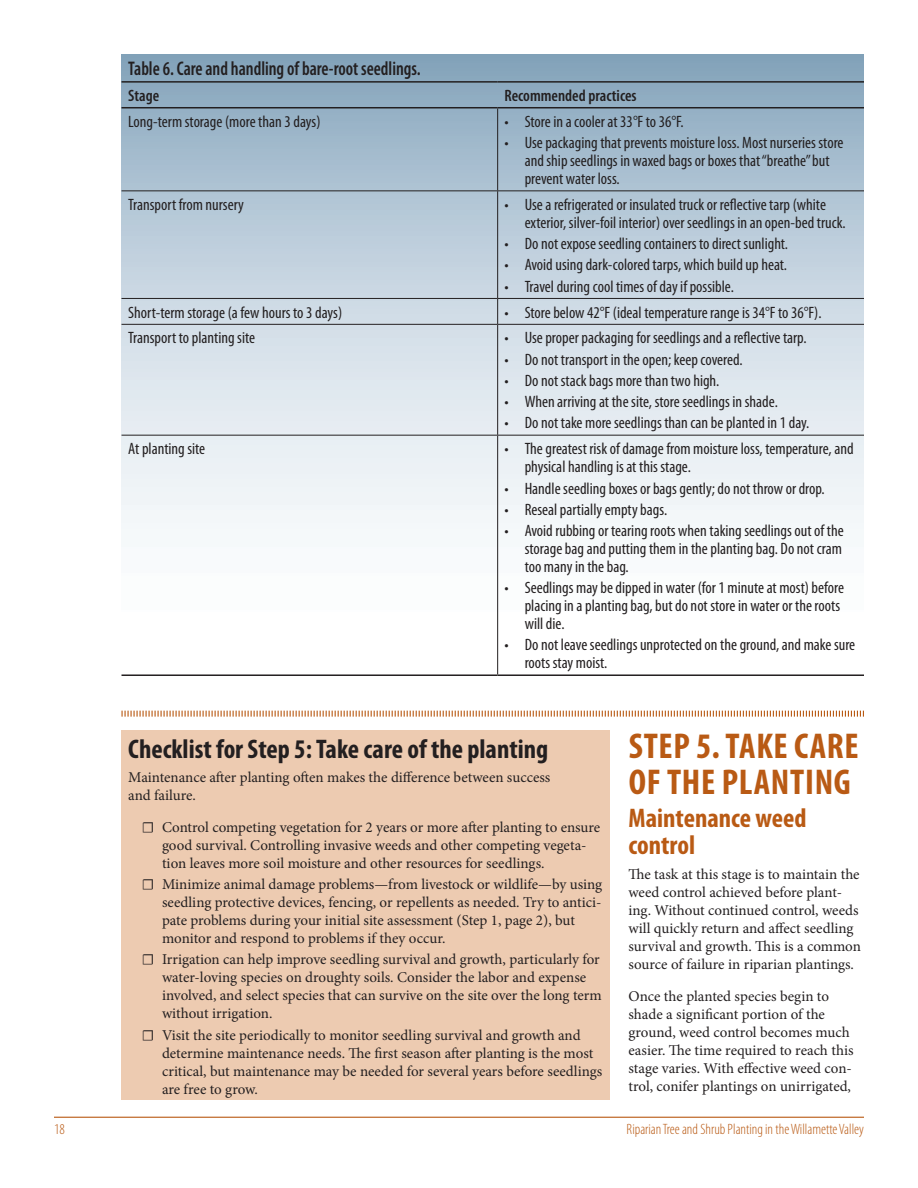
<style>
.page{position:relative;width:918px;height:1188px;background:#fff}
.page>*{position:absolute;margin:0;border:0;box-sizing:border-box;transform-origin:0 0}
.Heading_1{font:700 condensed 36px/36px "Myriad Pro";letter-spacing:.02em;color:#b95a14}
.Heading_box{font:700 condensed 27px "Myriad Pro";color:#231f20}
.Heading_2{font:700 condensed 27px/27px "Myriad Pro";color:#b95a14}
.table_head{font:600 condensed 19.8px "Myriad Pro";color:#231f20;scale:.91 1}
.Table_body_bullet{font:condensed 16.5px/18px "Myriad Pro";color:#231f20}
.table_body_left{font:condensed 16.5px "Myriad Pro";color:#231f20}
.table_col_head_left{font:600 condensed 16.5px "Myriad Pro";color:#231f20}
.checklist{font:15px/18px "Minion Pro";color:#231f20}
.body_text{font:15px/18px "Minion Pro";color:#231f20}
.t1{font:300 condensed 15px "Myriad Pro";color:#b95a14}
</style>
<div class="page">
<hr style="left:54px;top:1117px;width:810px;height:1px;background:#b95a14">
<svg style="left:122px;top:55px;width:742px;height:619px"></svg>
<hr style="left:122px;top:107px;width:376px;height:1px;background:#231f20">
<hr style="left:498px;top:107px;width:366px;height:1px;background:#231f20">
<hr style="left:122px;top:81px;width:376px;height:2px;background:#231f20">
<hr style="left:498px;top:81px;width:366px;height:2px;background:#231f20">
<hr style="left:497px;top:108px;width:1px;height:82px;background:#231f20">
<hr style="left:122px;top:190px;width:376px;height:1px;background:#231f20">
<hr style="left:498px;top:190px;width:366px;height:1px;background:#231f20">
<hr style="left:497px;top:191px;width:1px;height:107px;background:#231f20">
<hr style="left:122px;top:298px;width:376px;height:1px;background:#231f20">
<hr style="left:498px;top:298px;width:366px;height:1px;background:#231f20">
<svg style="left:497px;top:299px;width:1px;height:25px"></svg>
<hr style="left:122px;top:324px;width:376px;height:1px;background:#231f20">
<hr style="left:498px;top:324px;width:366px;height:1px;background:#231f20">
<hr style="left:497px;top:325px;width:1px;height:110px;background:#231f20">
<hr style="left:497px;top:436px;width:1px;height:238px;background:#231f20">
<hr style="left:122px;top:435px;width:376px;height:1px;background:#231f20">
<hr style="left:498px;top:435px;width:366px;height:1px;background:#231f20">
<hr style="left:122px;top:674px;width:376px;height:2px;background:#231f20">
<hr style="left:498px;top:674px;width:366px;height:2px;background:#231f20">
<div style="left:122px;top:731px;width:488px;height:369px;background:#edcbb1"></div>
<svg style="left:121px;top:710px;width:743px;height:7px"></svg>
<p class="table_head" style="left:128px;top:58px;width:323px">Table 6. Care and handling of bare-root seedlings.</p>
<p class="table_col_head_left" style="left:128px;top:87px;width:33px">Stage</p>
<p class="table_col_head_left" style="left:504px;top:87px;width:134px">Recommended practices</p>
<p class="table_body_left" style="left:128px;top:111px;width:194px">Long-term storage (more than 3 days)</p>
<p class="Table_body_bullet" style="left:504px;top:112px;width:181px">• Store in a cooler at 33°F to 36°F.</p>
<p class="Table_body_bullet" style="left:525px;top:133px;width:320px;text-indent:-20px">• Use packaging that prevents moisture loss. Most nurseries store and ship seedlings in waxed bags or boxes that “breathe” but prevent water loss.</p>
<p class="table_body_left" style="left:128px;top:195px;width:117px">Transport from nursery</p>
<p class="Table_body_bullet" style="left:525px;top:195px;width:323px;text-indent:-20px">• Use a refrigerated or insulated truck or reflective tarp (white exterior, silver-foil interior) over seedlings in an open-bed truck.</p>
<p class="Table_body_bullet" style="left:504px;top:235px;width:285px">• Do not expose seedling containers to direct sunlight.</p>
<p class="Table_body_bullet" style="left:504px;top:256px;width:284px">• Avoid using dark-colored tarps, which build up heat.</p>
<p class="Table_body_bullet" style="left:504px;top:277px;width:231px">• Travel during cool times of day if possible.</p>
<p class="table_body_left" style="left:128px;top:302px;width:215px">Short-term storage (a few hours to 3 days)</p>
<p class="Table_body_bullet" style="left:504px;top:303px;width:319px">• Store below 42°F (ideal temperature range is 34°F to 36°F).</p>
<p class="table_body_left" style="left:128px;top:328px;width:128px">Transport to planting site</p>
<p class="Table_body_bullet" style="left:504px;top:329px;width:304px">• Use proper packaging for seedlings and a reflective tarp.</p>
<p class="Table_body_bullet" style="left:504px;top:350px;width:240px">• Do not transport in the open; keep covered.</p>
<p class="Table_body_bullet" style="left:504px;top:371px;width:217px">• Do not stack bags more than two high.</p>
<p class="Table_body_bullet" style="left:504px;top:393px;width:275px">• When arriving at the site, store seedlings in shade.</p>
<p class="Table_body_bullet" style="left:504px;top:414px;width:307px">• Do not take more seedlings than can be planted in 1 day.</p>
<p class="table_body_left" style="left:128px;top:439px;width:79px">At planting site</p>
<p class="Table_body_bullet" style="left:525px;top:440px;width:330px;text-indent:-20px">• The greatest risk of damage from moisture loss, temperature, and physical handling is at this stage.</p>
<p class="Table_body_bullet" style="left:504px;top:479px;width:322px">• Handle seedling boxes or bags gently; do not throw or drop.</p>
<p class="Table_body_bullet" style="left:504px;top:500px;width:164px">• Reseal partially empty bags.</p>
<p class="Table_body_bullet" style="left:525px;top:521px;width:321px;text-align:justify;text-indent:-20px">• Avoid rubbing or tearing roots when taking seedlings out of the storage bag and putting them in the planting bag. Do not cram too many in the bag.</p>
<p class="Table_body_bullet" style="left:525px;top:579px;width:321px;text-indent:-20px">• Seedlings may be dipped in water (for 1 minute at most) before placing in a planting bag, but do not store in water or the roots will die.</p>
<p class="Table_body_bullet" style="left:525px;top:636px;width:332px;text-indent:-20px">• Do not leave seedlings unprotected on the ground, and make sure roots stay moist.</p>
<p class="Heading_box" style="left:128px;top:732px;width:421px">Checklist for Step 5: Take care of the planting</p>
<p class="body_text" style="left:128px;top:769px;width:424px">Maintenance after planting often makes the difference between success and failure.</p>
<p class="checklist" style="left:162px;top:818px;width:440px;text-indent:-20px">☐ Control competing vegetation for 2 years or more after planting to ensure good survival. Controlling invasive weeds and other competing vegeta&shy;tion leaves more soil moisture and other resources for seedlings.</p>
<p class="checklist" style="left:162px;top:875px;width:442px;text-indent:-20px">☐ Minimize animal damage problems—from livestock or wildlife—by using seedling protective devices, fencing, or repellents as needed. Try to antici&shy;pate problems during your initial site assessment (Step 1, page 2), but monitor and respond to problems if they occur.</p>
<p class="checklist" style="left:162px;top:951px;width:441px;text-indent:-20px">☐ Irrigation can help improve seedling survival and growth, particularly for water-loving species on droughty soils. Consider the labor and expense involved, and select species that can survive on the site over the long term without irrigation.</p>
<p class="checklist" style="left:162px;top:1026px;width:442px;text-indent:-20px">☐ Visit the site periodically to monitor seedling survival and growth and determine maintenance needs. The first season after planting is the most critical, but maintenance may be needed for several years before seedlings are free to grow.</p>
<p class="Heading_1" style="left:629px;top:727px;width:231px">STEP 5. TAKE CARE<br>OF THE PLANTING</p>
<p class="Heading_2" style="left:628px;top:804px;width:180px">Maintenance weed control</p>
<p class="body_text" style="left:628px;top:865px;width:234px">The task at this stage is to maintain the weed control achieved before plant&shy;ing. Without continued control, weeds will quickly return and affect seedling survival and growth. This is a common source of failure in riparian plantings.</p>
<p class="body_text" style="left:628px;top:987px;width:227px">Once the planted species begin to shade a significant portion of the ground, weed control becomes much easier. The time required to reach this stage varies. With effective weed con&shy;trol, conifer plantings on unirrigated,</p>
<p class="t1" style="left:54px;top:1120px;width:12px">18</p>
<p class="t1" style="left:627px;top:1120px;width:239px">Riparian Tree and Shrub Planting in the Willamette Valley</p>
</div>
